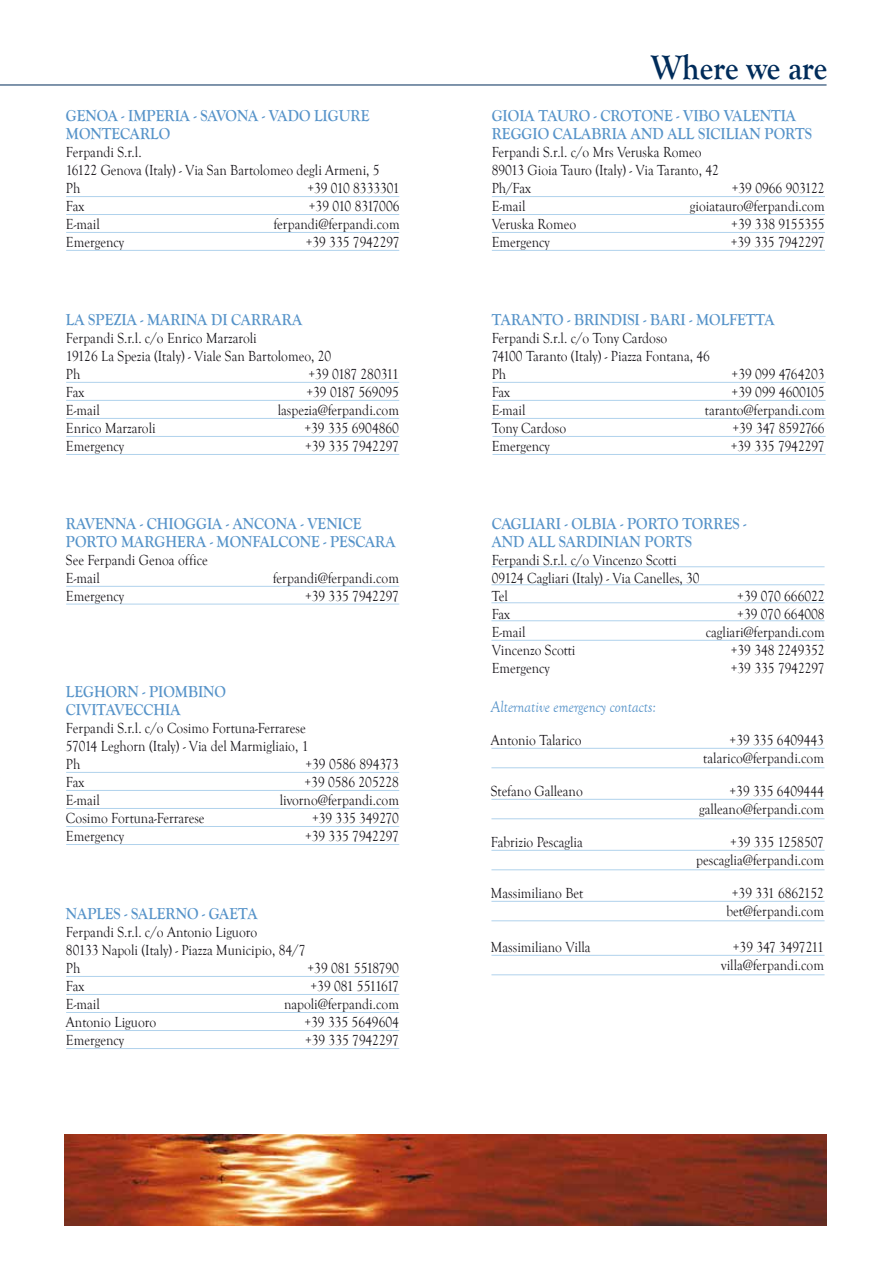
<style>
.page{position:relative;width:893px;height:1263px;background:#fff}
.page>*{position:absolute;margin:0;border:0;box-sizing:border-box;transform-origin:0 0}
.t1{font:700 35.25px "Goudy Old Style T";color:#002c5a;scale:.9 1}
.t2{font:700 16.5px/18px "Goudy Old Style T";color:#5693c9;scale:.9 1}
.t3{font:italic 16.5px "Goudy Old Style T";color:#5693c9;scale:.9 1}
.t4{font:15px/18px "Goudy Old Style T";color:#1a171c;scale:.9 1}
.t5{font:15px "Goudy Old Style T";letter-spacing:-.03em;color:#1a171c;scale:.9 1}
.t6{font:15px "Goudy Old Style T";letter-spacing:-.06em;color:#1a171c;scale:.9 1}
</style>
<div class="page">
<img style="left:65px;top:1135px;width:761px;height:91px">
<hr style="left:0;top:85px;width:826px;height:1px;background:#002c5a">
<hr style="left:66px;top:196px;width:333px;height:1px;background:#b0d2ec">
<hr style="left:66px;top:214px;width:333px;height:1px;background:#b0d2ec">
<hr style="left:66px;top:232px;width:333px;height:1px;background:#b0d2ec">
<hr style="left:66px;top:250px;width:333px;height:1px;background:#b0d2ec">
<hr style="left:492px;top:196px;width:333px;height:1px;background:#b0d2ec">
<hr style="left:492px;top:214px;width:333px;height:1px;background:#b0d2ec">
<hr style="left:492px;top:232px;width:333px;height:1px;background:#b0d2ec">
<hr style="left:492px;top:250px;width:333px;height:1px;background:#b0d2ec">
<hr style="left:491px;top:566px;width:333px;height:1px;background:#b0d2ec">
<hr style="left:491px;top:584px;width:333px;height:1px;background:#b0d2ec">
<hr style="left:491px;top:602px;width:333px;height:1px;background:#b0d2ec">
<hr style="left:491px;top:620px;width:333px;height:1px;background:#b0d2ec">
<hr style="left:491px;top:640px;width:333px;height:1px;background:#b0d2ec">
<hr style="left:491px;top:748px;width:333px;height:1px;background:#b0d2ec">
<hr style="left:491px;top:767px;width:333px;height:1px;background:#b0d2ec">
<hr style="left:491px;top:799px;width:333px;height:1px;background:#b0d2ec">
<hr style="left:491px;top:818px;width:333px;height:1px;background:#b0d2ec">
<hr style="left:491px;top:850px;width:333px;height:1px;background:#b0d2ec">
<hr style="left:491px;top:869px;width:333px;height:1px;background:#b0d2ec">
<hr style="left:491px;top:901px;width:333px;height:1px;background:#b0d2ec">
<hr style="left:491px;top:920px;width:333px;height:1px;background:#b0d2ec">
<hr style="left:491px;top:955px;width:333px;height:1px;background:#b0d2ec">
<hr style="left:491px;top:974px;width:333px;height:1px;background:#b0d2ec">
<hr style="left:66px;top:382px;width:333px;height:1px;background:#b0d2ec">
<hr style="left:66px;top:400px;width:333px;height:1px;background:#b0d2ec">
<hr style="left:66px;top:418px;width:333px;height:1px;background:#b0d2ec">
<hr style="left:66px;top:436px;width:333px;height:1px;background:#b0d2ec">
<hr style="left:66px;top:454px;width:333px;height:1px;background:#b0d2ec">
<hr style="left:492px;top:382px;width:334px;height:1px;background:#b0d2ec">
<hr style="left:492px;top:400px;width:334px;height:1px;background:#b0d2ec">
<hr style="left:492px;top:418px;width:334px;height:1px;background:#b0d2ec">
<hr style="left:492px;top:436px;width:334px;height:1px;background:#b0d2ec">
<hr style="left:492px;top:454px;width:334px;height:1px;background:#b0d2ec">
<hr style="left:66px;top:772px;width:333px;height:1px;background:#b0d2ec">
<hr style="left:66px;top:790px;width:333px;height:1px;background:#b0d2ec">
<hr style="left:66px;top:808px;width:333px;height:1px;background:#b0d2ec">
<hr style="left:66px;top:826px;width:333px;height:1px;background:#b0d2ec">
<hr style="left:66px;top:844px;width:333px;height:1px;background:#b0d2ec">
<hr style="left:66px;top:976px;width:333px;height:1px;background:#b0d2ec">
<hr style="left:66px;top:994px;width:333px;height:1px;background:#b0d2ec">
<hr style="left:66px;top:1012px;width:333px;height:1px;background:#b0d2ec">
<hr style="left:66px;top:1030px;width:333px;height:1px;background:#b0d2ec">
<hr style="left:66px;top:1048px;width:333px;height:1px;background:#b0d2ec">
<hr style="left:66px;top:586px;width:333px;height:1px;background:#b0d2ec">
<hr style="left:66px;top:604px;width:333px;height:1px;background:#b0d2ec">
<p class="t2" style="left:66px;top:106px;width:339px">GENOA - IMPERIA - SAVONA - VADO LIGURE<br>MONTECARLO</p>
<p class="t4" style="left:66px;top:143px;width:350px">Ferpandi S.r.l.<br>16122 Genova (Italy) - Via San Bartolomeo degli Armeni, 5<br>Ph</p>
<p class="t4" style="left:307px;top:179px;width:104px">+39 010 8333301</p>
<p class="t4" style="left:66px;top:197px;width:22px">Fax</p>
<p class="t4" style="left:309px;top:197px;width:102px">+39 010 8317006</p>
<p class="t4" style="left:66px;top:215px;width:39px">E-mail</p>
<p class="t4" style="left:274px;top:215px;width:142px">ferpandi@ferpandi.com</p>
<p class="t4" style="left:66px;top:233px;width:66px">Emergency</p>
<p class="t4" style="left:306px;top:233px;width:106px">+39 335 7942297</p>
<p class="t2" style="left:66px;top:310px;width:264px">LA SPEZIA - MARINA DI CARRARA</p>
<p class="t4" style="left:66px;top:329px;width:296px">Ferpandi S.r.l. c/o Enrico Marzaroli<br>19126 La Spezia (Italy) - Viale San Bartolomeo, 20<br>Ph</p>
<p class="t5" style="left:308px;top:365px;width:102px">+39 0187 280311</p>
<p class="t4" style="left:66px;top:383px;width:22px">Fax</p>
<p class="t4" style="left:306px;top:383px;width:104px">+39 0187 569095</p>
<p class="t4" style="left:66px;top:401px;width:39px">E-mail</p>
<p class="t4" style="left:278px;top:401px;width:136px">laspezia@ferpandi.com</p>
<p class="t4" style="left:66px;top:419px;width:101px">Enrico Marzaroli</p>
<p class="t4" style="left:304px;top:419px;width:107px">+39 335 6904860</p>
<p class="t4" style="left:66px;top:437px;width:66px">Emergency</p>
<p class="t4" style="left:305px;top:437px;width:106px">+39 335 7942297</p>
<p class="t2" style="left:66px;top:514px;width:368px">RAVENNA - CHIOGGIA - ANCONA - VENICE<br>PORTO MARGHERA - MONFALCONE - PESCARA</p>
<p class="t4" style="left:66px;top:551px;width:159px">See Ferpandi Genoa office<br>E-mail</p>
<p class="t4" style="left:273px;top:569px;width:142px">ferpandi@ferpandi.com</p>
<p class="t4" style="left:66px;top:587px;width:66px">Emergency</p>
<p class="t4" style="left:305px;top:587px;width:106px">+39 335 7942297</p>
<p class="t2" style="left:66px;top:682px;width:179px">LEGHORN - PIOMBINO<br>CIVITAVECCHIA</p>
<p class="t4" style="left:66px;top:719px;width:271px">Ferpandi S.r.l. c/o Cosimo Fortuna-Ferrarese<br>57014 Leghorn (Italy) - Via del Marmigliaio, 1<br>Ph</p>
<p class="t4" style="left:305px;top:755px;width:105px">+39 0586 894373</p>
<p class="t4" style="left:66px;top:773px;width:22px">Fax</p>
<p class="t4" style="left:304px;top:773px;width:107px">+39 0586 205228</p>
<p class="t4" style="left:66px;top:791px;width:39px">E-mail</p>
<p class="t4" style="left:280px;top:791px;width:134px">livorno@ferpandi.com</p>
<p class="t4" style="left:66px;top:809px;width:156px">Cosimo Fortuna-Ferrarese</p>
<p class="t4" style="left:312px;top:809px;width:98px">+39 335 349270</p>
<p class="t4" style="left:66px;top:827px;width:66px">Emergency</p>
<p class="t4" style="left:305px;top:827px;width:106px">+39 335 7942297</p>
<p class="t2" style="left:66px;top:904px;width:214px">NAPLES - SALERNO - GAETA</p>
<p class="t4" style="left:66px;top:923px;width:268px">Ferpandi S.r.l. c/o Antonio Liguoro<br>80133 Napoli (Italy) - Piazza Municipio, 84/7<br>Ph</p>
<p class="t4" style="left:308px;top:959px;width:103px">+39 081 5518790</p>
<p class="t4" style="left:66px;top:977px;width:22px">Fax</p>
<p class="t6" style="left:311px;top:977px;width:100px">+39 081 5511617</p>
<p class="t4" style="left:66px;top:995px;width:39px">E-mail</p>
<p class="t4" style="left:284px;top:995px;width:129px">napoli@ferpandi.com</p>
<p class="t4" style="left:66px;top:1013px;width:102px">Antonio Liguoro</p>
<p class="t4" style="left:304px;top:1013px;width:107px">+39 335 5649604</p>
<p class="t4" style="left:66px;top:1031px;width:66px">Emergency</p>
<p class="t4" style="left:305px;top:1031px;width:106px">+39 335 7942297</p>
<h1 class="t1" style="left:651px;top:48px;width:197px">Where we are</h1>
<p class="t2" style="left:492px;top:106px;width:358px">GIOIA TAURO - CROTONE - VIBO VALENTIA<br>REGGIO CALABRIA AND ALL SICILIAN PORTS</p>
<p class="t4" style="left:492px;top:143px;width:254px">Ferpandi S.r.l. c/o Mrs Veruska Romeo<br>89013 Gioia Tauro (Italy) - Via Taranto, 42<br>Ph/Fax</p>
<p class="t4" style="left:732px;top:179px;width:105px">+39 0966 903122</p>
<p class="t4" style="left:492px;top:197px;width:39px">E-mail</p>
<p class="t4" style="left:690px;top:197px;width:151px">gioiatauro@ferpandi.com</p>
<p class="t4" style="left:492px;top:215px;width:95px">Veruska Romeo</p>
<p class="t4" style="left:731px;top:215px;width:105px">+39 338 9155355</p>
<p class="t4" style="left:492px;top:233px;width:66px">Emergency</p>
<p class="t4" style="left:731px;top:233px;width:106px">+39 335 7942297</p>
<p class="t2" style="left:492px;top:310px;width:316px">TARANTO - BRINDISI - BARI - MOLFETTA</p>
<p class="t4" style="left:492px;top:329px;width:244px">Ferpandi S.r.l. c/o Tony Cardoso<br>74100 Taranto (Italy) - Piazza Fontana, 46<br>Ph</p>
<p class="t4" style="left:732px;top:365px;width:105px">+39 099 4764203</p>
<p class="t4" style="left:492px;top:383px;width:22px">Fax</p>
<p class="t4" style="left:732px;top:383px;width:105px">+39 099 4600105</p>
<p class="t4" style="left:492px;top:401px;width:39px">E-mail</p>
<p class="t4" style="left:705px;top:401px;width:135px">taranto@ferpandi.com</p>
<p class="t4" style="left:492px;top:419px;width:84px">Tony Cardoso</p>
<p class="t4" style="left:732px;top:419px;width:104px">+39 347 8592766</p>
<p class="t4" style="left:492px;top:437px;width:66px">Emergency</p>
<p class="t4" style="left:731px;top:437px;width:106px">+39 335 7942297</p>
<p class="t2" style="left:492px;top:514px;width:285px">CAGLIARI - OLBIA - PORTO TORRES -<br>AND ALL SARDINIAN PORTS</p>
<p class="t4" style="left:492px;top:551px;width:233px">Ferpandi S.r.l. c/o Vincenzo Scotti<br>09124 Cagliari (Italy) - Via Canelles, 30<br>Tel</p>
<p class="t4" style="left:737px;top:587px;width:99px">+39 070 666022</p>
<p class="t4" style="left:492px;top:605px;width:22px">Fax</p>
<p class="t4" style="left:737px;top:605px;width:99px">+39 070 664008</p>
<p class="t4" style="left:492px;top:623px;width:39px">E-mail</p>
<p class="t4" style="left:706px;top:623px;width:134px">cagliari@ferpandi.com</p>
<p class="t4" style="left:492px;top:641px;width:95px">Vincenzo Scotti</p>
<p class="t4" style="left:731px;top:641px;width:106px">+39 348 2249352</p>
<p class="t4" style="left:492px;top:659px;width:66px">Emergency</p>
<p class="t4" style="left:731px;top:659px;width:106px">+39 335 7942297</p>
<p class="t3" style="left:491px;top:697px;width:185px">Alternative emergency contacts:</p>
<p class="t4" style="left:491px;top:731px;width:102px">Antonio Talarico</p>
<p class="t4" style="left:703px;top:731px;width:136px;text-align:right">+39 335 6409443 talarico@ferpandi.com</p>
<p class="t4" style="left:491px;top:782px;width:104px">Stefano Galleano</p>
<p class="t4" style="left:699px;top:782px;width:140px;text-align:right">+39 335 6409444 galleano@ferpandi.com</p>
<p class="t4" style="left:491px;top:833px;width:104px">Fabrizio Pescaglia</p>
<p class="t4" style="left:696px;top:833px;width:143px;text-align:right">+39 335 1258507 pescaglia@ferpandi.com</p>
<p class="t4" style="left:491px;top:884px;width:104px">Massimiliano Bet</p>
<p class="t4" style="left:726px;top:884px;width:110px;text-align:center">+39 331 6862152 bet@ferpandi.com</p>
<p class="t4" style="left:491px;top:938px;width:112px">Massimiliano Villa</p>
<p class="t4" style="left:721px;top:938px;width:116px;text-align:right">+39 347 3497211 villa@ferpandi.com</p>
</div>
